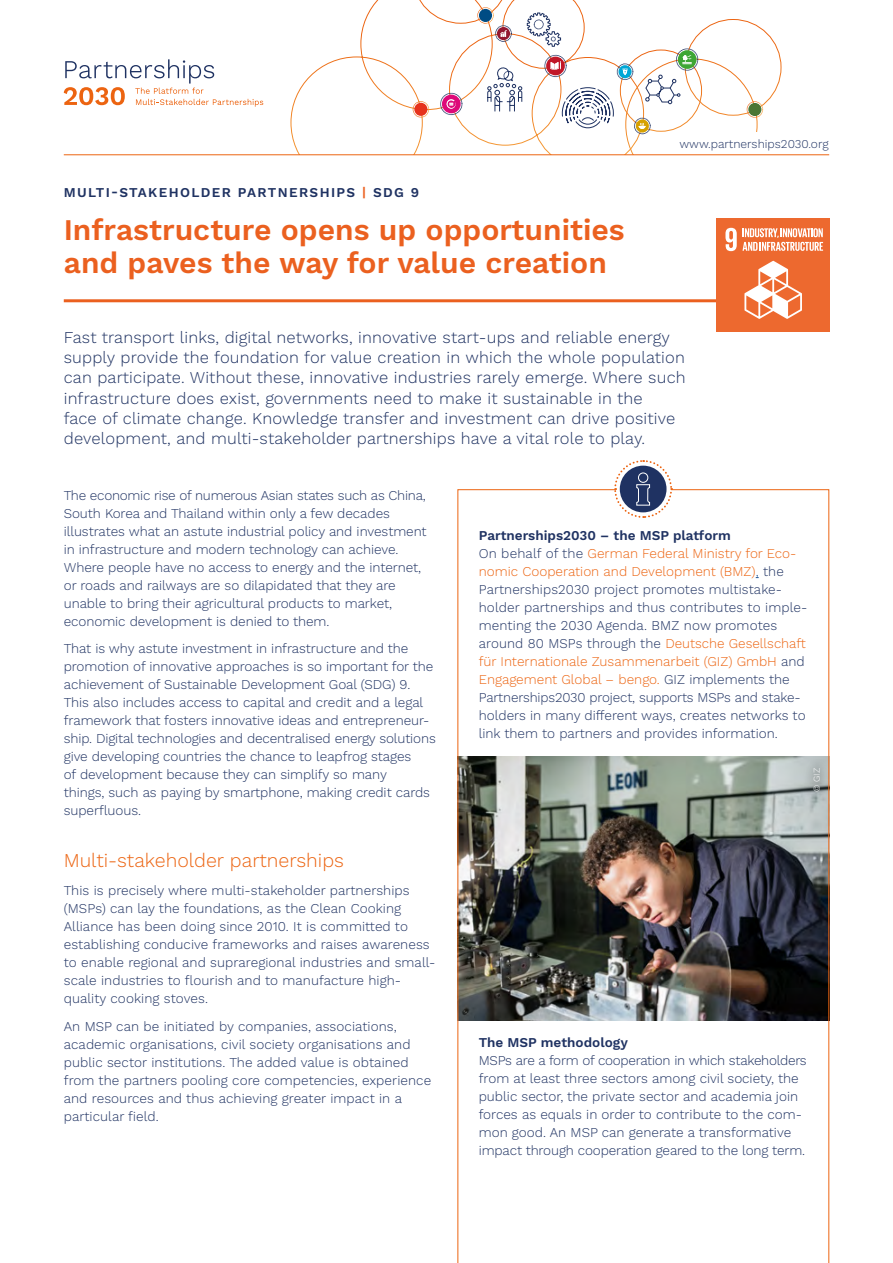
<style>
.page{position:relative;width:893px;height:1263px;background:#fff}
.page>*{position:absolute;margin:0;border:0;box-sizing:border-box;transform-origin:0 0}
.t1{font:600 30px/33px "Work Sans";color:#eb601f}
.t2{font:300 19.5px "Work Sans";color:#ec6411}
.t3{font:300 16.5px/20.2px "Work Sans";letter-spacing:.01em;color:#1f3262}
.t4{font:300 13.5px/18px "Work Sans";letter-spacing:-.005em;color:#1f3262}
.t5{font:600 13.5px "Work Sans";letter-spacing:.1em;color:#1f3262}
.t6{font:600 13.5px "Work Sans";color:#1f3262}
.t7{font:300 12px "Work Sans";color:#1f3262}
.t8{font:300 9px "Work Sans";color:#fff}
.s1{color:#eb601f}
.s2{font-weight:600}
.s3{color:#ec6411}
.s4{color:#275b9b}
</style>
<div class="page">
<svg style="left:64px;top:59px;width:199px;height:48px"></svg>
<svg style="left:291px;top:0;width:490px;height:154px"></svg>
<div style="left:747px;top:101px;width:16px;height:17px;border:1px dashed #fff;border-radius:50%"></div>
<div style="left:748px;top:103px;width:13px;height:13px;background:#4a7635;border-radius:50%"></div>
<div style="left:413px;top:101px;width:16px;height:16px;border:1px dashed #fff;border-radius:50%"></div>
<div style="left:414px;top:103px;width:13px;height:13px;background:#e6331d;border-radius:50%"></div>
<div style="left:440px;top:93px;width:22px;height:22px;border:1px dashed #1f3262;border-radius:50%"></div>
<div style="left:442px;top:95px;width:19px;height:18px;background:#dd0979;border-radius:50%"></div>
<svg style="left:446px;top:0;width:256px;height:154px"></svg>
<div style="left:674px;top:132px;width:170px;height:51px;background:#fff"></div>
<hr style="left:64px;top:154px;width:765px;height:1px;background:#ec6411">
<hr style="left:64px;top:299px;width:765px;height:3px;background:#eb601f">
<div style="left:716px;top:219px;width:113px;height:113px;background:#ed692f"></div>
<svg style="left:744px;top:261px;width:58px;height:58px"></svg>
<svg style="left:725px;top:228px;width:98px;height:23px"></svg>
<svg style="left:457px;top:489px;width:373px;height:774px"></svg>
<svg style="left:613px;top:460px;width:60px;height:59px"></svg>
<p class="t5" style="left:64px;top:185px;width:357px">MULTI-STAKEHOLDER PARTNERSHIPS <span class="s1">|</span> SDG 9</p>
<h1 class="t1" style="left:64px;top:215px;width:563px">Infrastructure opens up opportunities and paves the way for value creation</h1>
<p class="t7" style="left:679px;top:137px;width:151px">www.partnerships2030.org</p>
<p class="t3" style="left:64px;top:328px;width:623px">Fast transport links, digital networks, innovative start-ups and reliable energy supply provide the foundation for value creation in which the whole population can participate. Without these, innovative industries rarely emerge. Where such infrastructure does exist, governments need to make it sustainable in the<br>face of climate change. Knowledge transfer and investment can drive positive development, and multi-stakeholder partnerships have a vital role to play.</p>
<p class="t4" style="left:64px;top:487px;width:364px">The economic rise of numerous Asian states such as China, South Korea and Thailand within only a few decades illustrates what an astute industrial policy and investment in infrastructure and modern technology can achieve.<br>Where people have no access to energy and the internet, or roads and railways are so dilapidated that they are unable to bring their agricultural products to market, economic development is denied to them.</p>
<p class="t4" style="left:64px;top:640px;width:374px">That is why astute investment in infrastructure and the promotion of innovative approaches is so important for the achievement of Sustainable Development Goal (SDG) 9.<br>This also includes access to capital and credit and a legal framework that fosters innovative ideas and entrepreneur&shy;ship. Digital technologies and decentralised energy solutions give developing countries the chance to leapfrog stages<br>of development because they can simplify so many<br>things, such as paying by smartphone, making credit cards superfluous.</p>
<h2 class="t2" style="left:64px;top:849px;width:282px">Multi-stakeholder partnerships</h2>
<p class="t4" style="left:64px;top:882px;width:373px">This is precisely where multi-stakeholder partnerships (MSPs) can lay the foundations, as the Clean Cooking Alliance has been doing since 2010. It is committed to establishing conducive frameworks and raises awareness to enable regional and supraregional industries and small&shy;scale industries to flourish and to manufacture high&shy;quality cooking stoves.</p>
<p class="t4" style="left:64px;top:1018px;width:369px">An MSP can be initiated by companies, associations, academic organisations, civil society organisations and public sector institutions. The added value is obtained from the partners pooling core competencies, experience and resources and thus achieving greater impact in a particular field.</p>
<p class="t4" style="left:479px;top:527px;width:330px"><span class="s2">Partnerships2030 – the MSP platform<br></span>On behalf of the <span class="s3">German Federal Ministry for Eco&shy;nomic Cooperation and Development (BMZ)</span><span class="s4">,</span> the Partnerships2030 project promotes multistake&shy;holder partnerships and thus contributes to imple&shy;menting the 2030 Agenda. BMZ now promotes around 80 MSPs through the <span class="s3">Deutsche Gesellschaft für Internationale Zusammenarbeit (GIZ) GmbH</span> and <span class="s3">Engagement Global – bengo.</span> GIZ implements the Partnerships2030 project, supports MSPs and stake&shy;holders in many different ways, creates networks to link them to partners and provides information.</p>
<p class="t8" style="left:811px;top:792px;width:26px;rotate:-90deg">© GIZ</p>
<p class="t6" style="left:479px;top:1035px;width:151px">The MSP methodology</p>
<p class="t4" style="left:479px;top:1052px;width:330px">MSPs are a form of cooperation in which stakeholders from at least three sectors among civil society, the public sector, the private sector and academia join forces as equals in order to contribute to the com&shy;mon good. An MSP can generate a transformative impact through cooperation geared to the long term.</p>
</div>
